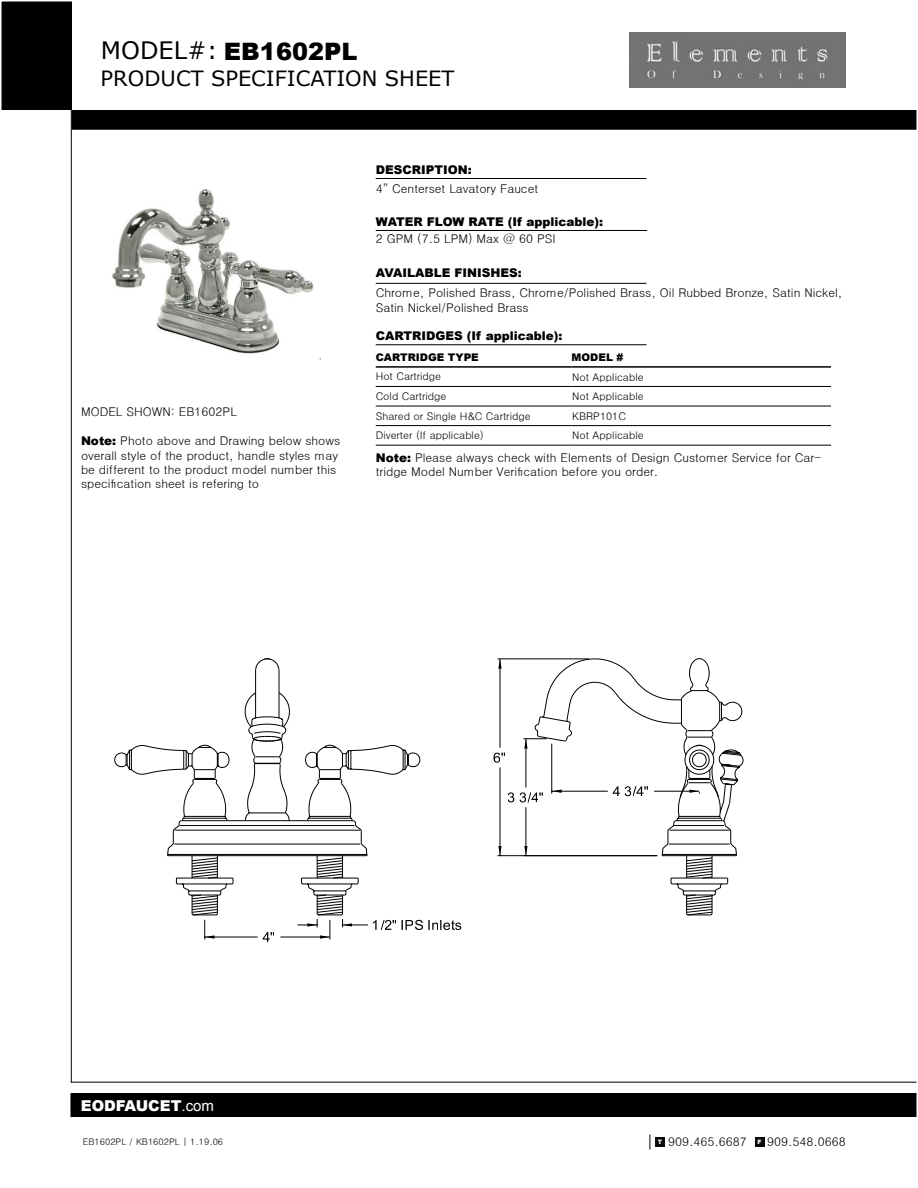
<style>
.page{position:relative;width:918px;height:1188px;background:#fff}
.page>*{position:absolute;margin:0;border:0;box-sizing:border-box;transform-origin:0 0}
.t1{font:900 24px "Arial";color:#000}
.t2{font:21px "Verdana";color:#000}
.t3{font:900 15px "Arial";color:#fff}
.t4{font:12px/14.4px "Dotum";color:#000}
.t5{font:900 12px "Arial";color:#000}
.t6{font:10.5px/19.5px "Dotum";color:#000}
.t7{font:900 10.5px "Arial";color:#000}
.t8{font:9px "Dotum";color:#000}
.t9{font:900 6px "Arial";color:#fff}
.s1{font-family:"Verdana";font-weight:400}
.s2{font-family:"Arial";font-weight:900}
.s3{font-weight:400}
</style>
<div class="page">
<svg style="left:650px;top:1134px;width:1px;height:15px"></svg>
<div style="left:655px;top:1137px;width:10px;height:9px;background:#0a0a09"></div>
<div style="left:755px;top:1137px;width:9px;height:9px;background:#0a0a09"></div>
<div style="left:0;top:0;width:72px;height:110px;background:#000"></div>
<hr style="left:71px;top:87px;width:1px;height:996px;background:#000">
<div style="left:71px;top:1094px;width:846px;height:22px;background:#000"></div>
<div style="left:70px;top:1093px;width:848px;height:24px;border:2px solid #000"></div>
<hr style="left:71px;top:1082px;width:847px;height:1px;background:#000">
<img style="left:630px;top:33px;width:216px;height:54px">
<div style="left:72px;top:111px;width:845px;height:18px;background:#000"></div>
<div style="left:72px;top:110px;width:846px;height:20px;border:2px solid #000"></div>
<hr style="left:376px;top:178px;width:270px;height:1px;background:#000">
<hr style="left:376px;top:230px;width:271px;height:1px;background:#000">
<hr style="left:376px;top:283px;width:270px;height:1px;background:#000">
<hr style="left:376px;top:344px;width:270px;height:1px;background:#000">
<hr style="left:376px;top:366px;width:196px;height:2px;background:#000">
<hr style="left:572px;top:366px;width:259px;height:2px;background:#000">
<hr style="left:376px;top:386px;width:196px;height:1px;background:#000">
<hr style="left:572px;top:386px;width:259px;height:1px;background:#000">
<hr style="left:376px;top:406px;width:196px;height:1px;background:#000">
<hr style="left:572px;top:406px;width:259px;height:1px;background:#000">
<hr style="left:376px;top:425px;width:196px;height:1px;background:#000">
<hr style="left:572px;top:425px;width:259px;height:1px;background:#000">
<hr style="left:376px;top:445px;width:196px;height:1px;background:#000">
<hr style="left:572px;top:445px;width:259px;height:1px;background:#000">
<hr style="left:205px;top:937px;width:53px;height:1px;background:#000">
<svg style="left:234px;top:761px;width:286px;height:94px"></svg>
<hr style="left:168px;top:855px;width:199px;height:1px;background:#000">
<svg style="left:245px;top:658px;width:216px;height:284px"></svg>
<svg style="left:114px;top:745px;width:120px;height:194px"></svg>
<hr style="left:174px;top:844px;width:186px;height:1px;background:#000">
<hr style="left:175px;top:830px;width:185px;height:1px;background:#000">
<hr style="left:180px;top:825px;width:174px;height:1px;background:#000">
<svg style="left:520px;top:658px;width:224px;height:258px"></svg>
<img style="left:112px;top:189px;width:209px;height:170px">
<h1 class="t1" style="left:101px;top:34px;width:258px"><span class="s1">MODEL#:</span> EB1602PL</h1>
<h2 class="t2" style="left:101px;top:65px;width:355px">PRODUCT SPECIFICATION SHEET</h2>
<p class="t5" style="left:376px;top:161px;width:97px">DESCRIPTION:</p>
<p class="t4" style="left:376px;top:181px;width:164px">4” Centerset Lavatory Faucet</p>
<p class="t5" style="left:376px;top:213px;width:229px">WATER FLOW RATE (If applicable):</p>
<p class="t5" style="left:376px;top:264px;width:147px">AVAILABLE FINISHES:</p>
<p class="t4" style="left:376px;top:231px;width:181px">2 GPM (7.5 LPM) Max @ 60 PSI</p>
<p class="t4" style="left:81px;top:405px;width:157px">MODEL SHOWN: EB1602PL</p>
<p class="t4" style="left:81px;top:434px;width:261px"><span class="s2">Note:</span> Photo above and Drawing below shows overall style of the product, handle styles may be different to the product model number this specification sheet is refering to</p>
<p class="t4" style="left:376px;top:286px;width:468px">Chrome, Polished Brass, Chrome/Polished Brass, Oil Rubbed Bronze, Satin Nickel,<br>Satin Nickel/Polished Brass</p>
<p class="t5" style="left:376px;top:327px;width:188px">CARTRIDGES (If applicable):</p>
<p class="t7" style="left:376px;top:350px;width:105px">CARTRIDGE TYPE</p>
<p class="t7" style="left:572px;top:350px;width:53px">MODEL #</p>
<p class="t6" style="left:376px;top:367px;width:156px">Hot Cartridge<br>Cold Cartridge<br>Shared or Single H&amp;C Cartridge<br>Diverter (If applicable)</p>
<p class="t4" style="left:376px;top:450px;width:447px"><span class="s2">Note:</span> Please always check with Elements of Design Customer Service for Car&shy;tridge Model Number Verification before you order.</p>
<p class="t6" style="left:572px;top:367px;width:73px">Not Applicable<br>Not Applicable<br>KBRP101C<br>Not Applicable</p>
<p class="t3" style="left:81px;top:1095px;width:135px">EODFAUCET<span class="s3">.com</span></p>
<p class="t8" style="left:83px;top:1137px;width:142px">EB1602PL / KB1602PL | 1.19.06</p>
<p class="t4" style="left:658px;top:1134px;width:91px"><sup>T</sup> 909.465.6687</p>
<p class="t4" style="left:767px;top:1134px;width:80px">909.548.0668</p>
<p class="t9" style="left:758px;top:1137px;width:6px">F</p>
</div>
